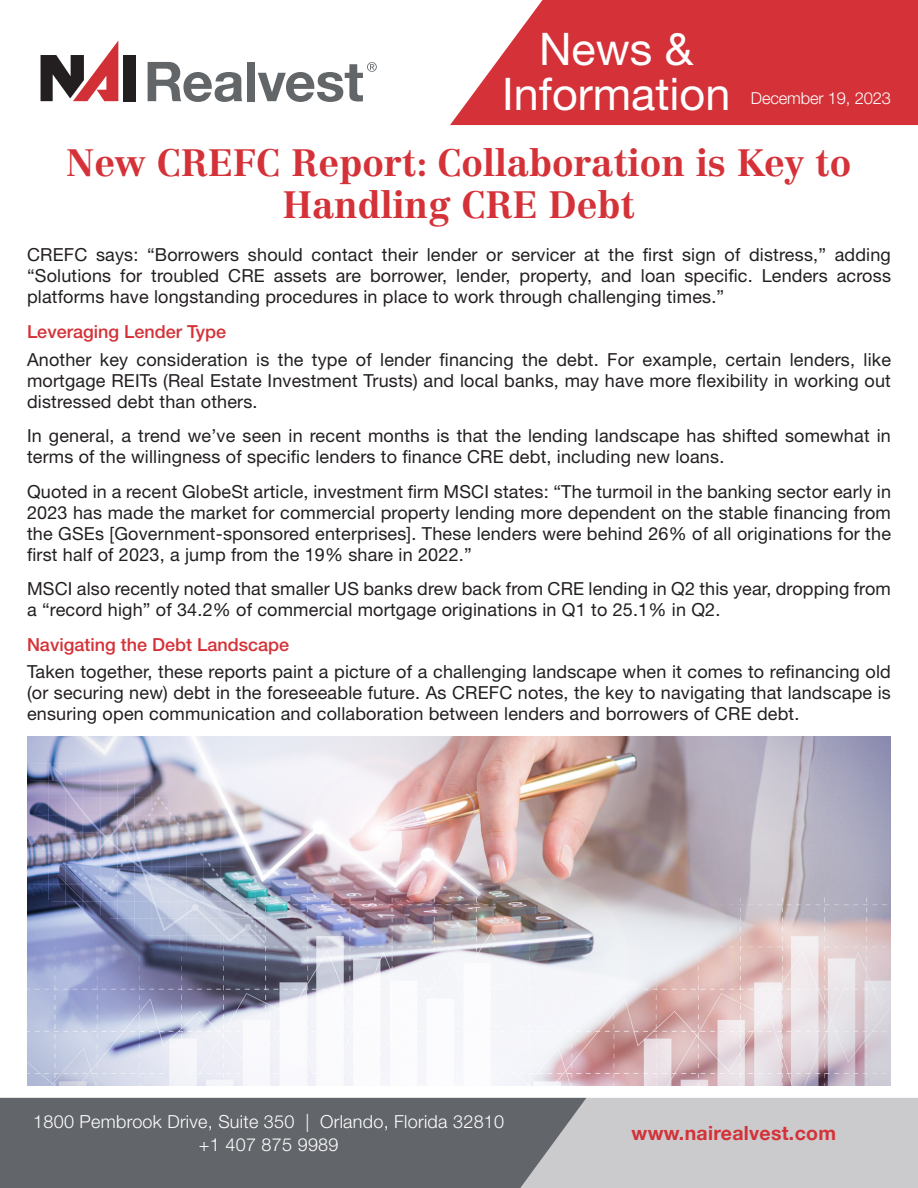
<style>
.page{position:relative;width:918px;height:1188px;background:#fff}
.page>*{position:absolute;margin:0;border:0;box-sizing:border-box;transform-origin:0 0}
.t1{font:45px/45px "Helvetica Neue LT Std";color:#fff;text-align:center}
.t2{font:700 37.5px/42px "Centennial LT Std";color:#d43238;text-align:center}
.t3{font:700 19.5px "Helvetica Neue";letter-spacing:.015em;color:#d43238}
.t4{font:18px/21px "Helvetica Neue LT Std";letter-spacing:.01em;color:#231f20;text-align:justify}
.t5{font:300 18px/22.5px "Helvetica Neue LT Std";letter-spacing:.015em;color:#fff;text-align:center}
.t6{font:500 18px "Helvetica Neue LT Std";color:#d43238}
.t7{font:300 16.5px "Helvetica Neue LT Std";letter-spacing:-.01em;color:#fff}
</style>
<div class="page">
<div style="left:586px;top:1098px;width:332px;height:90px;background:#cbcbcd"></div>
<div style="left:0;top:1098px;width:586px;height:90px;background:#62656a"></div>
<svg style="left:450px;top:0;width:468px;height:125px;background:#d8464b"></svg>
<div style="left:123px;top:55px;width:12px;height:46px;background:#231f20"></div>
<svg style="left:41px;top:41px;width:77px;height:60px"></svg>
<svg style="left:148px;top:62px;width:94px;height:40px"></svg>
<div style="left:247px;top:62px;width:8px;height:39px;background:#636669"></div>
<svg style="left:258px;top:62px;width:119px;height:40px"></svg>
<img style="left:27px;top:737px;width:864px;height:348px">
<h1 class="t1" style="left:502px;top:26px;width:230px">News &amp;<br>Information</h1>
<p class="t7" style="left:751px;top:88px;width:142px">December 19, 2023</p>
<p class="t2" style="left:67px;top:142px;width:786px">New CREFC Report: Collaboration is Key to<br>Handling CRE Debt</p>
<p class="t4" style="left:27px;top:244px;width:866px">CREFC says: “Borrowers should contact their lender or servicer at the first sign of distress,” adding “Solutions for troubled CRE assets are borrower, lender, property, and loan specific. Lenders across platforms have longstanding procedures in place to work through challenging times.”</p>
<p class="t6" style="left:27px;top:321px;width:201px">Leveraging Lender Type</p>
<p class="t4" style="left:27px;top:348px;width:866px">Another key consideration is the type of lender financing the debt. For example, certain lenders, like mortgage REITs (Real Estate Investment Trusts) and local banks, may have more flexibility in working out distressed debt than others.</p>
<p class="t4" style="left:27px;top:425px;width:865px">In general, a trend we’ve seen in recent months is that the lending landscape has shifted somewhat in terms of the willingness of specific lenders to finance CRE debt, including new loans.</p>
<p class="t4" style="left:27px;top:480px;width:866px">Quoted in a recent GlobeSt article, investment firm MSCI states: “The turmoil in the banking sector early in 2023 has made the market for commercial property lending more dependent on the stable financing from the GSEs [Government-sponsored enterprises]. These lenders were behind 26% of all originations for the first half of 2023, a jump from the 19% share in 2022.”</p>
<p class="t4" style="left:27px;top:578px;width:865px">MSCI also recently noted that smaller US banks drew back from CRE lending in Q2 this year, dropping from a “record high” of 34.2% of commercial mortgage originations in Q1 to 25.1% in Q2.</p>
<p class="t6" style="left:27px;top:633px;width:264px">Navigating the Debt Landscape</p>
<p class="t4" style="left:27px;top:661px;width:865px">Taken together, these reports paint a picture of a challenging landscape when it comes to refinancing old (or securing new) debt in the foreseeable future. As CREFC notes, the key to navigating that landscape is ensuring open communication and collaboration between lenders and borrowers of CRE debt.</p>
<p class="t5" style="left:33px;top:1110px;width:473px">1800 Pembrook Drive, Suite 350 | Orlando, Florida 32810 +1 407 875 9989</p>
<p class="t3" style="left:632px;top:1118px;width:206px">www.nairealvest.com</p>
</div>
